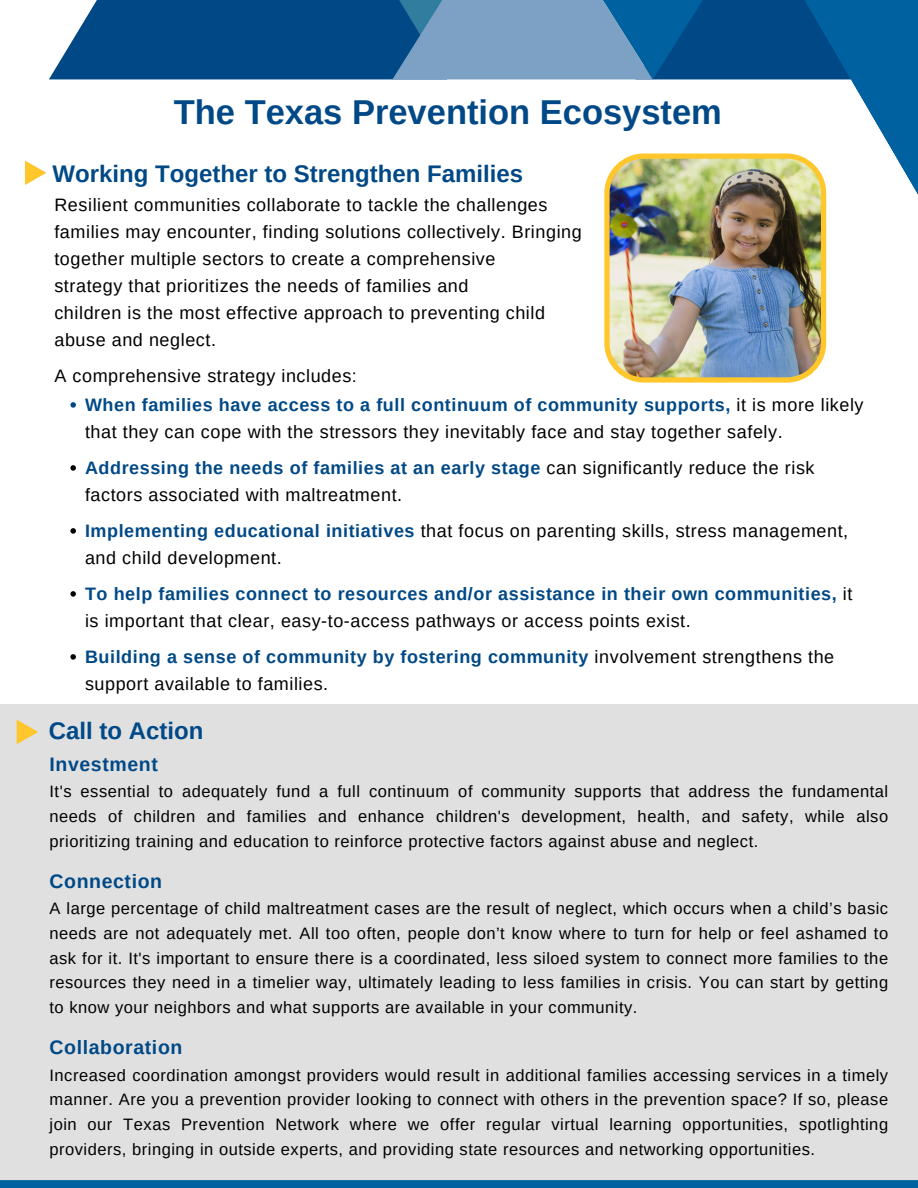
<style>
.page{position:relative;width:918px;height:1188px;background:#fff}
.page>*{position:absolute;margin:0;border:0;box-sizing:border-box;transform-origin:0 0}
.t1{font:700 34.5px "Arimo";color:#004986}
.t2{font:700 24px "Arimo";color:#004986}
.t3{font:700 19.5px "Arimo";letter-spacing:.03em;color:#004986}
.t4{font:18px/27px "Arimo";letter-spacing:.03em;color:#000}
.t5{font:700 18px/27px "Arimo";letter-spacing:.03em;color:#004986}
.t6{font:16.5px/24.8px "Arimo";letter-spacing:.03em;color:#000;text-align:justify}
.s1{font-weight:700;color:#004986}
.s2{font-weight:400;color:#000}
</style>
<div class="page">
<div style="left:0;top:704px;width:918px;height:484px;background:#e0e0e1"></div>
<div style="left:635px;top:0;width:225px;height:79px;background:#004986"></div>
<svg style="left:794px;top:0;width:124px;height:240px"></svg>
<svg style="left:49px;top:0;width:343px;height:79px;background:#11558e"></svg>
<svg style="left:653px;top:0;width:50px;height:78px;fill:#005a99"></svg>
<svg style="left:392px;top:0;width:261px;height:79px;background:#6694bb"></svg>
<svg style="left:25px;top:160px;width:21px;height:25px"></svg>
<img style="left:604px;top:154px;width:222px;height:229px">
<svg style="left:70px;top:402px;width:6px;height:6px"></svg>
<svg style="left:70px;top:465px;width:6px;height:6px"></svg>
<svg style="left:70px;top:528px;width:6px;height:6px"></svg>
<svg style="left:70px;top:591px;width:6px;height:6px"></svg>
<svg style="left:70px;top:654px;width:6px;height:6px"></svg>
<svg style="left:17px;top:720px;width:21px;height:24px"></svg>
<div style="left:0;top:1180px;width:918px;height:8px;background:#0061a0"></div>
<p class="t1" style="left:174px;top:92px;width:550px">The Texas Prevention Ecosystem</p>
<h2 class="t2" style="left:53px;top:160px;width:472px">Working Together to Strengthen Families</h2>
<p class="t4" style="left:54px;top:191px;width:495px">Resilient communities collaborate to tackle the challenges</p>
<h2 class="t4" style="left:54px;top:218px;width:529px">families may encounter, finding solutions collectively. Bringing</h2>
<p class="t4" style="left:54px;top:245px;width:443px">together multiple sectors to create a comprehensive</p>
<p class="t4" style="left:54px;top:272px;width:416px">strategy that prioritizes the needs of families and</p>
<p class="t4" style="left:54px;top:299px;width:492px">children is the most effective approach to preventing child</p>
<p class="t4" style="left:54px;top:326px;width:163px">abuse and neglect.</p>
<p class="t4" style="left:54px;top:362px;width:304px">A comprehensive strategy includes:</p>
<p class="t4" style="left:85px;top:391px;width:780px"><span class="s1">When families have access to a full continuum of community supports,</span> it is more likely that they can cope with the stressors they inevitably face and stay together safely.</p>
<p class="t4" style="left:85px;top:454px;width:731px"><span class="s1">Addressing the needs of families at an early stage</span> can significantly reduce the risk factors associated with maltreatment.</p>
<p class="t4" style="left:85px;top:517px;width:765px"><span class="s1">Implementing educational initiatives</span> that focus on parenting skills, stress management, and child development.</p>
<p class="t5" style="left:85px;top:580px;width:769px">To help families connect to resources and/or assistance in their own communities, <span class="s2">it is important that clear, easy-to-access pathways or access points exist.</span></p>
<p class="t4" style="left:85px;top:643px;width:751px"><span class="s1">Building a sense of community by fostering community</span> involvement strengthens the support available to families.</p>
<p class="t2" style="left:49px;top:718px;width:156px">Call to Action</p>
<p class="t3" style="left:50px;top:753px;width:110px">Investment</p>
<p class="t6" style="left:50px;top:779px;width:840px">It's essential to adequately fund a full continuum of community supports that address the fundamental needs of children and families and enhance children's development, health, and safety, while also prioritizing training and education to reinforce protective factors against abuse and neglect.</p>
<p class="t3" style="left:50px;top:870px;width:114px">Connection</p>
<p class="t6" style="left:50px;top:896px;width:840px">A large percentage of child maltreatment cases are the result of neglect, which occurs when a child’s basic needs are not adequately met. All too often, people don’t know where to turn for help or feel ashamed to ask for it. It's important to ensure there is a coordinated, less siloed system to connect more families to the resources they need in a timelier way, ultimately leading to less families in crisis. You can start by getting to know your neighbors and what supports are available in your community.</p>
<p class="t3" style="left:50px;top:1037px;width:134px">Collaboration</p>
<p class="t6" style="left:50px;top:1063px;width:840px">Increased coordination amongst providers would result in additional families accessing services in a timely manner. Are you a prevention provider looking to connect with others in the prevention space? If so, please join our Texas Prevention Network where we offer regular virtual learning opportunities, spotlighting providers, bringing in outside experts, and providing state resources and networking opportunities.</p>
</div>
